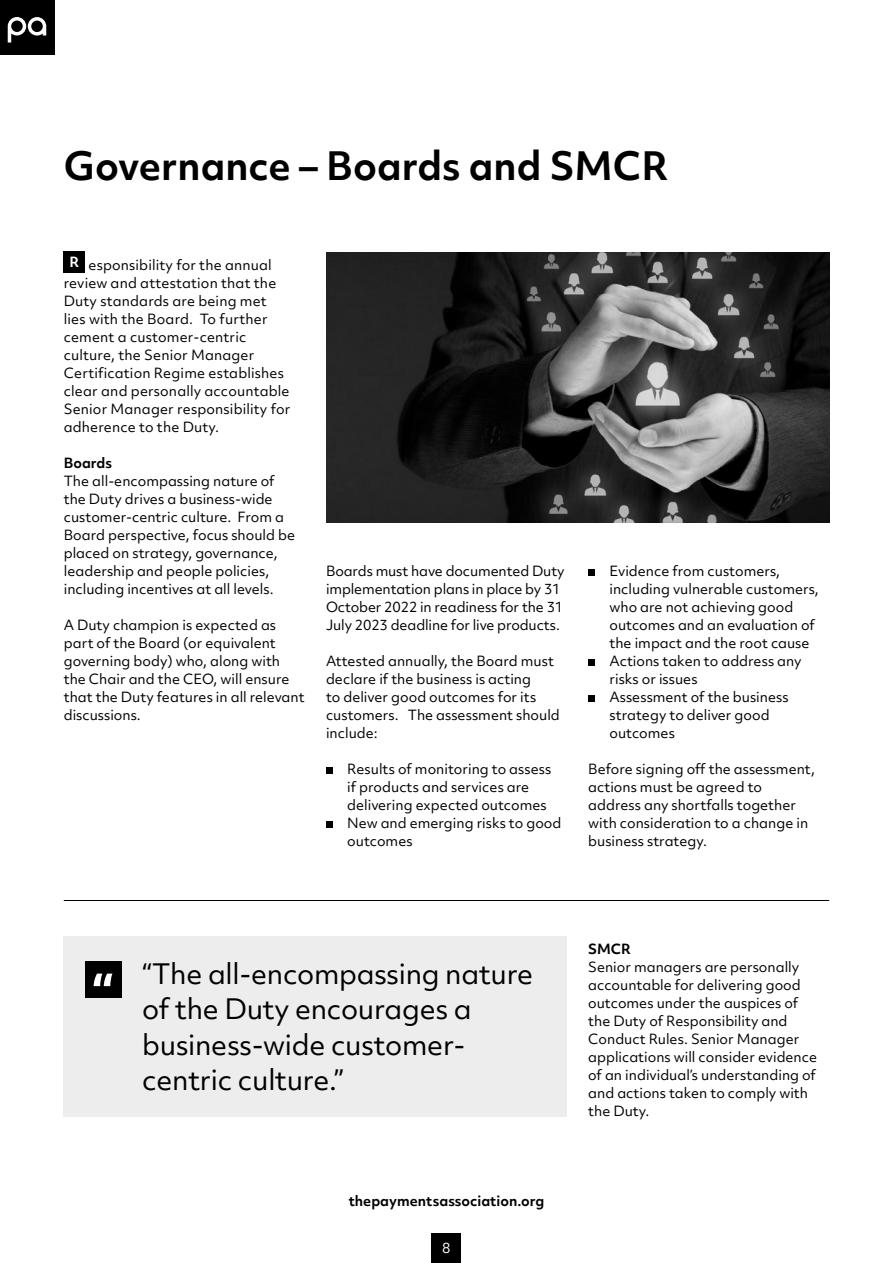
<style>
.page{position:relative;width:893px;height:1263px;background:#fff}
.page>*{position:absolute;margin:0;border:0;box-sizing:border-box;transform-origin:0 0}
.t1{font:700 37.5px "Objektiv Mk 2";color:#000}
.t2{font:27px/35.5px "Objektiv Mk 2";letter-spacing:-.01em;color:#000}
.t3{font:13.5px/18px "Objektiv Mk 2";color:#000}
.t4{font:700 13.5px "Objektiv Mk 2";color:#000}
.t5{font:13.5px "Objektiv Mk 2";color:#fff}
</style>
<div class="page">
<div style="left:432px;top:1233px;width:29px;height:30px;background:#000"></div>
<div style="left:0;top:0;width:54px;height:54px;background:#000"></div>
<svg style="left:8px;top:17px;width:38px;height:26px"></svg>
<div style="left:64px;top:251px;width:21px;height:21px;background:#000"></div>
<svg style="left:326px;top:768px;width:6px;height:6px"></svg>
<svg style="left:326px;top:822px;width:6px;height:6px"></svg>
<div style="left:588px;top:570px;width:7px;height:6px;background:#000"></div>
<div style="left:588px;top:660px;width:7px;height:6px;background:#000"></div>
<div style="left:588px;top:696px;width:7px;height:6px;background:#000"></div>
<hr style="left:64px;top:900px;width:765px;height:1px;background:#000">
<img style="left:326px;top:252px;width:503px;height:270px">
<div style="left:64px;top:936px;width:503px;height:180px;background:#ededed"></div>
<div style="left:85px;top:962px;width:36px;height:36px;background:#000"></div>
<svg style="left:94px;top:973px;width:18px;height:13px"></svg>
<h1 class="t1" style="left:64px;top:139px;width:606px">Governance – Boards and SMCR</h1>
<p class="t3" style="left:64px;top:256px;width:228px;text-indent:6px"><sup>R</sup> esponsibility for the annual review and attestation that the<br>Duty standards are being met lies with the Board. To further cement a customer-centric culture, the Senior Manager<br>Certification Regime establishes clear and personally accountable<br>Senior Manager responsibility for adherence to the Duty.</p>
<p class="t4" style="left:64px;top:453px;width:50px">Boards</p>
<p class="t3" style="left:64px;top:472px;width:233px">The all-encompassing nature of the Duty drives a business-wide customer-centric culture. From a Board perspective, focus should be placed on strategy, governance, leadership and people policies, including incentives at all levels.</p>
<p class="t3" style="left:64px;top:616px;width:242px">A Duty champion is expected as part of the Board (or equivalent governing body) who, along with the Chair and the CEO, will ensure that the Duty features in all relevant discussions.</p>
<p class="t3" style="left:326px;top:562px;width:240px">Boards must have documented Duty implementation plans in place by 31<br>October 2022 in readiness for the 31<br>July 2023 deadline for live products.</p>
<p class="t3" style="left:326px;top:652px;width:235px">Attested annually, the Board must declare if the business is acting<br>to deliver good outcomes for its customers. The assessment should include:</p>
<p class="t3" style="left:347px;top:760px;width:216px">Results of monitoring to assess if products and services are delivering expected outcomes<br>New and emerging risks to good outcomes</p>
<p class="t3" style="left:609px;top:562px;width:211px">Evidence from customers, including vulnerable customers, who are not achieving good outcomes and an evaluation of the impact and the root cause<br>Actions taken to address any risks or issues<br>Assessment of the business strategy to deliver good outcomes</p>
<p class="t3" style="left:588px;top:760px;width:228px">Before signing off the assessment, actions must be agreed to address any shortfalls together with consideration to a change in business strategy.</p>
<h2 class="t2" style="left:142px;top:955px;width:392px">“The all-encompassing nature of the Duty encourages a business-wide customer&shy;centric culture.”</h2>
<p class="t4" style="left:349px;top:1191px;width:197px">thepaymentsassociation.org</p>
<p class="t5" style="left:442px;top:1238px;width:10px">8</p>
<p class="t4" style="left:588px;top:939px;width:44px">SMCR</p>
<p class="t3" style="left:588px;top:958px;width:230px">Senior managers are personally accountable for delivering good outcomes under the auspices of the Duty of Responsibility and<br>Conduct Rules. Senior Manager applications will consider evidence of an individual’s understanding of and actions taken to comply with the Duty.</p>
</div>
